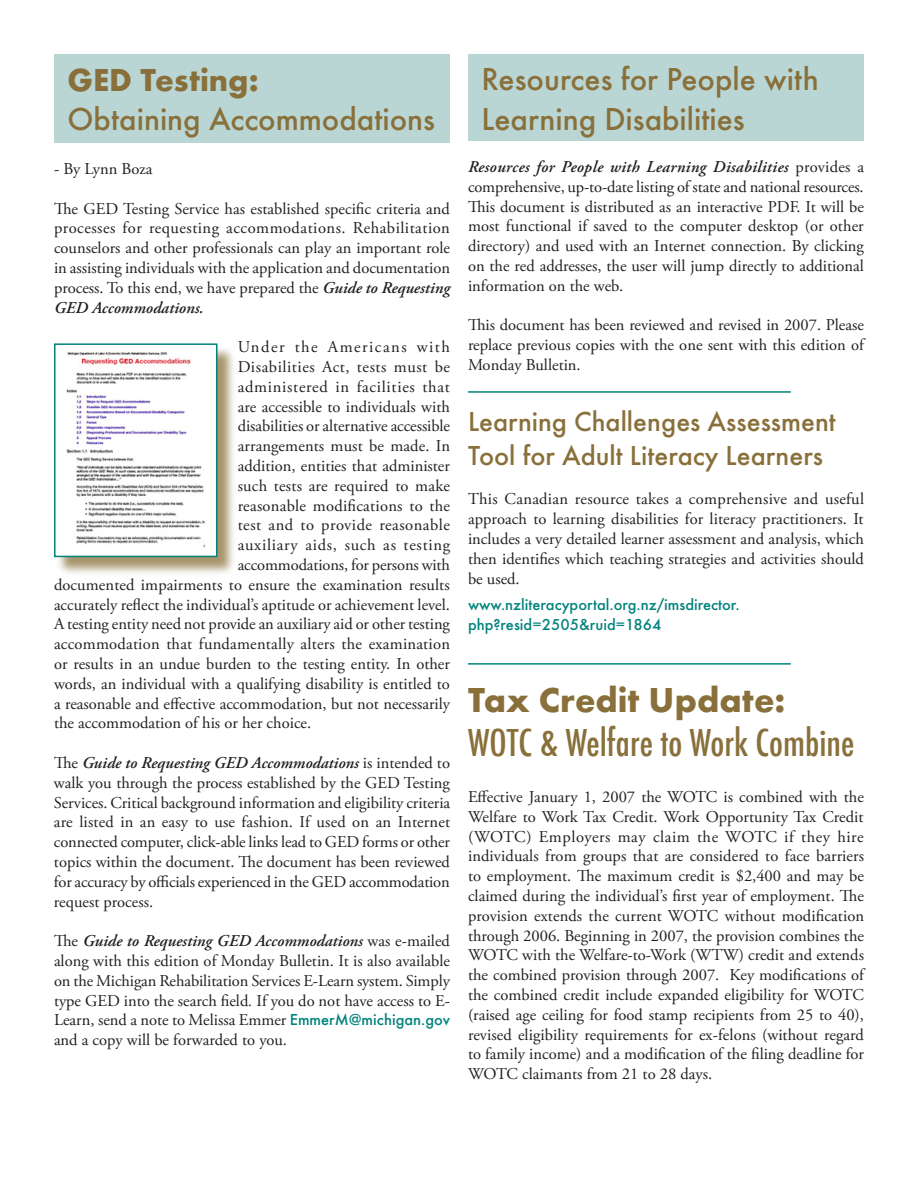
<style>
.page{position:relative;width:918px;height:1188px;background:#fff}
.page>*{position:absolute;margin:0;border:0;box-sizing:border-box;transform-origin:0 0}
.t1{font:500 condensed 36px "Futura";color:#89703b}
.t2{font:700 36px "Futura T";color:#89703b}
.t3{font:500 33px "Futura T";color:#89703b}
.t4{font:700 33px "Futura T";color:#89703b}
.t5{font:500 28.5px/34.2px "Futura T";color:#89703b}
.t6{font:16.5px/19.8px "Adobe Garamond Pro";color:#231f20;text-align:justify}
.t7{font:500 16.5px/19.8px "Futura T";color:#00837c}
.t8{font:16.5px "Adobe Garamond Pro";letter-spacing:.045em;color:#231f20}
.t9{font:16.5px "Adobe Garamond Pro";letter-spacing:.035em;color:#231f20}
.t10{font:16.5px "Adobe Garamond Pro";letter-spacing:.03em;color:#231f20}
.s1{font-weight:600;font-style:italic}
.s2{font-style:italic}
.s3{font-family:"Futura T";font-weight:500;color:#00837c}
</style>
<div class="page">
<hr style="left:468px;top:391px;width:323px;height:2px;background:#00837c">
<div style="left:54px;top:54px;width:396px;height:89px;background:#b9d6d5"></div>
<div style="left:468px;top:54px;width:396px;height:86px;background:#b9d6d5"></div>
<hr style="left:468px;top:663px;width:323px;height:2px;background:#00837c">
<div style="left:55px;top:344px;width:183px;height:233px;background:#89703b;opacity:.75"></div>
<img style="left:57px;top:346px;width:158px;height:208px">
<div style="left:54px;top:343px;width:164px;height:214px;border:2px solid #00837c"></div>
<h2 class="t4" style="left:68px;top:60px;width:193px">GED Testing:</h2>
<h2 class="t3" style="left:482px;top:60px;width:339px">Resources for People with</h2>
<h2 class="t3" style="left:68px;top:100px;width:369px">Obtaining Accommodations</h2>
<h2 class="t3" style="left:482px;top:99px;width:265px">Learning Disabilities</h2>
<p class="t6" style="left:54px;top:159px;width:100px">- By Lynn Boza</p>
<p class="t6" style="left:54px;top:199px;width:398px">The GED Testing Service has established specific criteria and processes for requesting accommodations. Rehabilitation counselors and other professionals can play an important role in assisting individuals with the application and documentation process. To this end, we have prepared the <span class="s1">Guide to Requesting GED Accommodations.</span></p>
<p class="t6" style="left:238px;top:338px;width:214px">Un d e r t h e A m e r i c a n s w i t h</p>
<p class="t9" style="left:238px;top:357px;width:214px">Disabilities Act, tests must be</p>
<p class="t8" style="left:238px;top:377px;width:214px">administered in facilities that</p>
<p class="t6" style="left:238px;top:397px;width:214px">are accessible to individuals with</p>
<p class="t6" style="left:238px;top:417px;width:214px">disabilities or alternative accessible</p>
<p class="t6" style="left:238px;top:437px;width:214px">arrangements must be made. In</p>
<p class="t6" style="left:238px;top:456px;width:214px">addition, entities that administer</p>
<p class="t6" style="left:238px;top:476px;width:214px">such tests are required to make</p>
<p class="t6" style="left:238px;top:496px;width:214px">reasonable modifications to the</p>
<p class="t10" style="left:238px;top:515px;width:214px">test and to provide reasonable</p>
<p class="t8" style="left:238px;top:535px;width:214px">auxiliary aids, such as testing</p>
<p class="t6" style="left:238px;top:555px;width:214px">accommodations, for persons with</p>
<p class="t6" style="left:54px;top:575px;width:397px">documented impairments to ensure the examination results</p>
<p class="t6" style="left:54px;top:595px;width:397px">accurately reflect the individual’s aptitude or achievement level.</p>
<p class="t6" style="left:54px;top:615px;width:397px">A testing entity need not provide an auxiliary aid or other testing</p>
<p class="t6" style="left:54px;top:635px;width:397px">accommodation that fundamentally alters the examination</p>
<p class="t6" style="left:54px;top:654px;width:397px">or results in an undue burden to the testing entity. In other</p>
<p class="t6" style="left:54px;top:674px;width:397px">words, an individual with a qualifying disability is entitled to</p>
<p class="t6" style="left:54px;top:694px;width:398px">a reasonable and effective accommodation, but not necessarily</p>
<p class="t6" style="left:54px;top:714px;width:259px">the accommodation of his or her choice.</p>
<p class="t6" style="left:54px;top:753px;width:398px">The <span class="s1">Guide to Requesting GED Accommodations</span> is intended to walk you through the process established by the GED Testing Services. Critical background information and eligibility criteria are listed in an easy to use fashion. If used on an Internet connected computer, click-able links lead to GED forms or other topics within the document. The document has been reviewed for accuracy by officials experienced in the GED accommodation request process.</p>
<p class="t6" style="left:54px;top:932px;width:398px">The <span class="s1">Guide to Requesting GED Accommodations</span> was e-mailed along with this edition of Monday Bulletin. It is also available on the Michigan Rehabilitation Services E-Learn system. Simply type GED into the search field<span class="s2">.</span> If you do not have access to E-Learn, send a note to Melissa Emmer <span class="s3">EmmerM@michigan.gov </span>and a copy will be forwarded to you.</p>
<p class="t6" style="left:468px;top:157px;width:398px"><span class="s1">Resources for People with Learning Disabilities</span> provides a comprehensive, up-to-date listing of state and national resources.<br>This document is distributed as an interactive PDF. It will be most functional if saved to the computer desktop (or other directory) and used with an Internet connection. By clicking on the red addresses, the user will jump directly to additional information on the web.</p>
<p class="t6" style="left:468px;top:316px;width:397px">This document has been reviewed and revised in 2007. Please replace previous copies with the one sent with this edition of Monday Bulletin.</p>
<h3 class="t5" style="left:468px;top:404px;width:369px">Learning Challenges Assessment<br>Tool for Adult Literacy Learners</h3>
<p class="t6" style="left:468px;top:490px;width:398px">This Canadian resource takes a comprehensive and useful approach to learning disabilities for literacy practitioners. It includes a very detailed learner assessment and analysis, which then identifies which teaching strategies and activities should be used.</p>
<p class="t7" style="left:468px;top:595px;width:273px">www.nzliteracyportal.org.nz/imsdirector. php?resid=2505&amp;ruid=1864</p>
<h1 class="t2" style="left:468px;top:679px;width:319px">Tax Credit Update:</h1>
<h2 class="t1" style="left:468px;top:719px;width:388px">WOTC &amp; Welfare to Work Combine</h2>
<p class="t6" style="left:468px;top:787px;width:398px">Effective January 1, 2007 the WOTC is combined with the Welfare to Work Tax Credit. Work Opportunity Tax Credit (WOTC) Employers may claim the WOTC if they hire individuals from groups that are considered to face barriers to employment. The maximum credit is $2,400 and may be claimed during the individual’s first year of employment. The provision extends the current WOTC without modification through 2006. Beginning in 2007, the provision combines the WOTC with the Welfare-to-Work (WTW) credit and extends the combined provision through 2007. Key modifications of the combined credit include expanded eligibility for WOTC (raised age ceiling for food stamp recipients from 25 to 40), revised eligibility requirements for ex-felons (without regard to family income) and a modification of the filing deadline for WOTC claimants from 21 to 28 days.</p>
</div>
